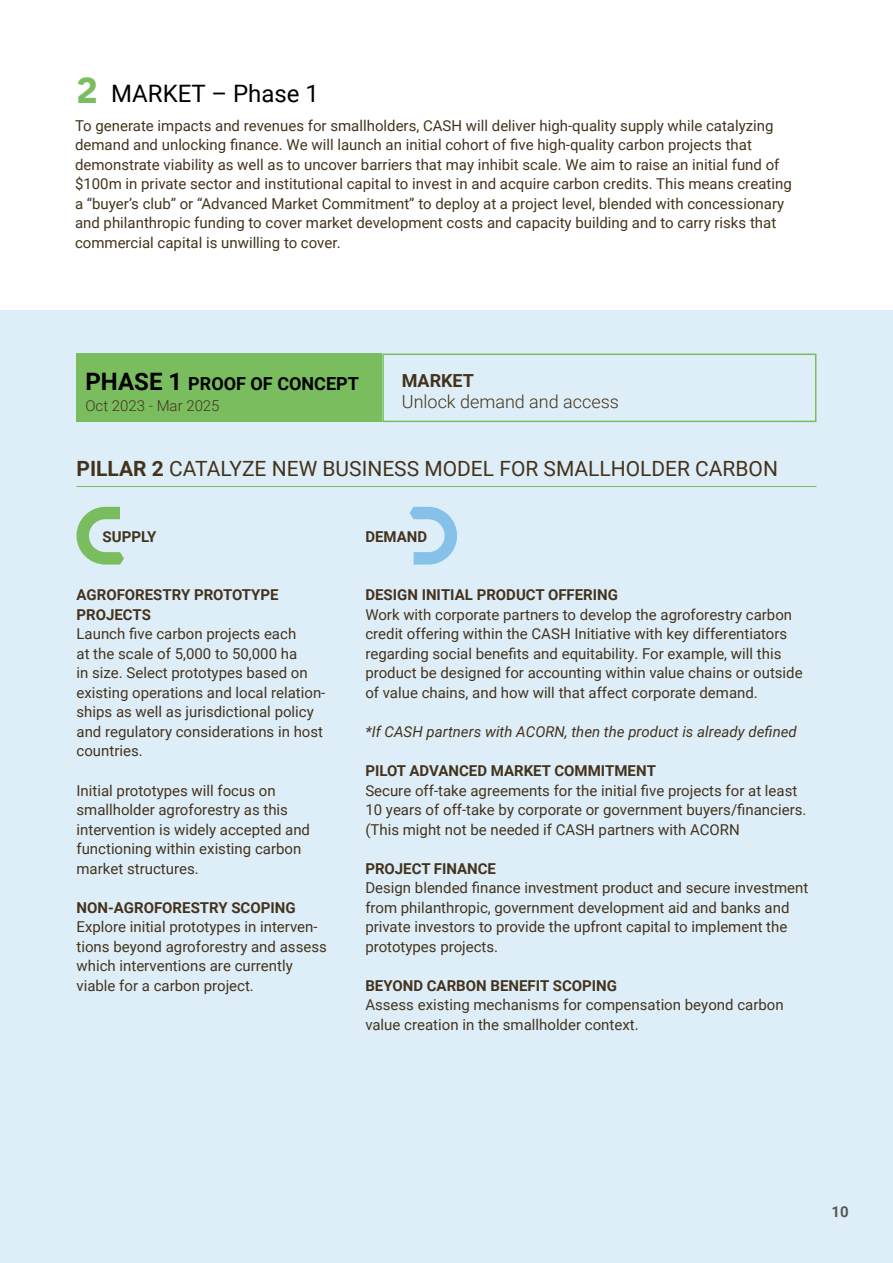
<style>
.page{position:relative;width:893px;height:1263px;background:#fff}
.page>*{position:absolute;margin:0;border:0;box-sizing:border-box;transform-origin:0 0}
.t1{font:600 45px "Novecentosans";color:#79bd5f}
.t2{font:24px "Roboto";color:#000}
.t3{font:21px "Roboto";color:#44331c}
.t4{font:300 18px "Roboto";color:#44331c}
.t5{font:700 18px "Roboto";color:#000}
.t6{font:700 18px "Roboto";color:#44331c}
.t7{font:15px/19.5px "Roboto";color:#44331c}
.t8{font:700 15px/19.5px "Roboto";color:#44331c}
.t9{font:italic 15px "Roboto";color:#44331c}
.t10{font:300 15px "Roboto";color:#44331c}
.s1{font-size:24px}
.s2{font-weight:700}
</style>
<div class="page">
<div style="left:0;top:310px;width:893px;height:953px;background:#deeef9"></div>
<div style="left:76px;top:354px;width:306px;height:68px;background:#79bd5f"></div>
<div style="left:382px;top:354px;width:434px;height:68px;border:2px solid #79bd5f"></div>
<hr style="left:76px;top:486px;width:740px;height:1px;background:#79bd5f">
<svg style="left:76px;top:507px;width:48px;height:58px"></svg>
<svg style="left:410px;top:507px;width:47px;height:58px"></svg>
<h1 class="t1" style="left:76px;top:60px;width:23px">2</h1>
<h2 class="t2" style="left:111px;top:77px;width:209px">MARKET – Phase 1</h2>
<p class="t7" style="left:75px;top:115px;width:718px">To generate impacts and revenues for smallholders, CASH will deliver high-quality supply while catalyzing demand and unlocking finance. We will launch an initial cohort of five high-quality carbon projects that demonstrate viability as well as to uncover barriers that may inhibit scale. We aim to raise an initial fund of $100m in private sector and institutional capital to invest in and acquire carbon credits. This means creating a “buyer’s club” or “Advanced Market Commitment” to deploy at a project level, blended with concessionary and philanthropic funding to cover market development costs and capacity building and to carry risks that commercial capital is unwilling to cover.</p>
<p class="t5" style="left:86px;top:371px;width:275px"><span class="s1">PHASE 1</span> PROOF OF CONCEPT</p>
<p class="t10" style="left:86px;top:395px;width:136px">Oct 2023 - Mar 2025</p>
<p class="t6" style="left:402px;top:368px;width:74px">MARKET</p>
<p class="t4" style="left:402px;top:389px;width:219px">Unlock demand and access</p>
<h3 class="t3" style="left:76px;top:454px;width:703px"><span class="s2">PILLAR 2</span> CATALYZE NEW BUSINESS MODEL FOR SMALLHOLDER CARBON</h3>
<p class="t8" style="left:103px;top:526px;width:55px">SUPPLY</p>
<p class="t8" style="left:76px;top:585px;width:204px">AGROFORESTRY PROTOTYPE<br>PROJECTS</p>
<p class="t7" style="left:76px;top:624px;width:250px">Launch five carbon projects each<br>at the scale of 5,000 to 50,000 ha<br>in size. Select prototypes based on existing operations and local relation&shy;ships as well as jurisdictional policy and regulatory considerations in host countries.</p>
<p class="t7" style="left:76px;top:780px;width:235px">Initial prototypes will focus on smallholder agroforestry as this intervention is widely accepted and functioning within existing carbon market structures.</p>
<p class="t8" style="left:76px;top:897px;width:221px">NON-AGROFORESTRY SCOPING</p>
<p class="t7" style="left:76px;top:916px;width:252px">Explore initial prototypes in interven&shy;tions beyond agroforestry and assess which interventions are currently viable for a carbon project.</p>
<p class="t8" style="left:365px;top:526px;width:63px">DEMAND</p>
<p class="t8" style="left:365px;top:585px;width:254px">DESIGN INITIAL PRODUCT OFFERING</p>
<p class="t7" style="left:365px;top:604px;width:439px">Work with corporate partners to develop the agroforestry carbon credit offering within the CASH Initiative with key differentiators regarding social benefits and equitability. For example, will this product be designed for accounting within value chains or outside of value chains, and how will that affect corporate demand.</p>
<p class="t9" style="left:365px;top:721px;width:433px">*If CASH partners with ACORN, then the product is already defined</p>
<p class="t8" style="left:365px;top:760px;width:292px">PILOT ADVANCED MARKET COMMITMENT</p>
<p class="t7" style="left:365px;top:780px;width:443px">Secure off-take agreements for the initial five projects for at least<br>10 years of off-take by corporate or government buyers/financiers. (This might not be needed if CASH partners with ACORN</p>
<p class="t8" style="left:365px;top:858px;width:132px">PROJECT FINANCE</p>
<p class="t7" style="left:365px;top:877px;width:445px">Design blended finance investment product and secure investment from philanthropic, government development aid and banks and private investors to provide the upfront capital to implement the prototypes projects.</p>
<p class="t8" style="left:365px;top:975px;width:253px">BEYOND CARBON BENEFIT SCOPING</p>
<p class="t7" style="left:365px;top:994px;width:420px">Assess existing mechanisms for compensation beyond carbon value creation in the smallholder context.</p>
<p class="t8" style="left:831px;top:1201px;width:19px">10</p>
</div>
